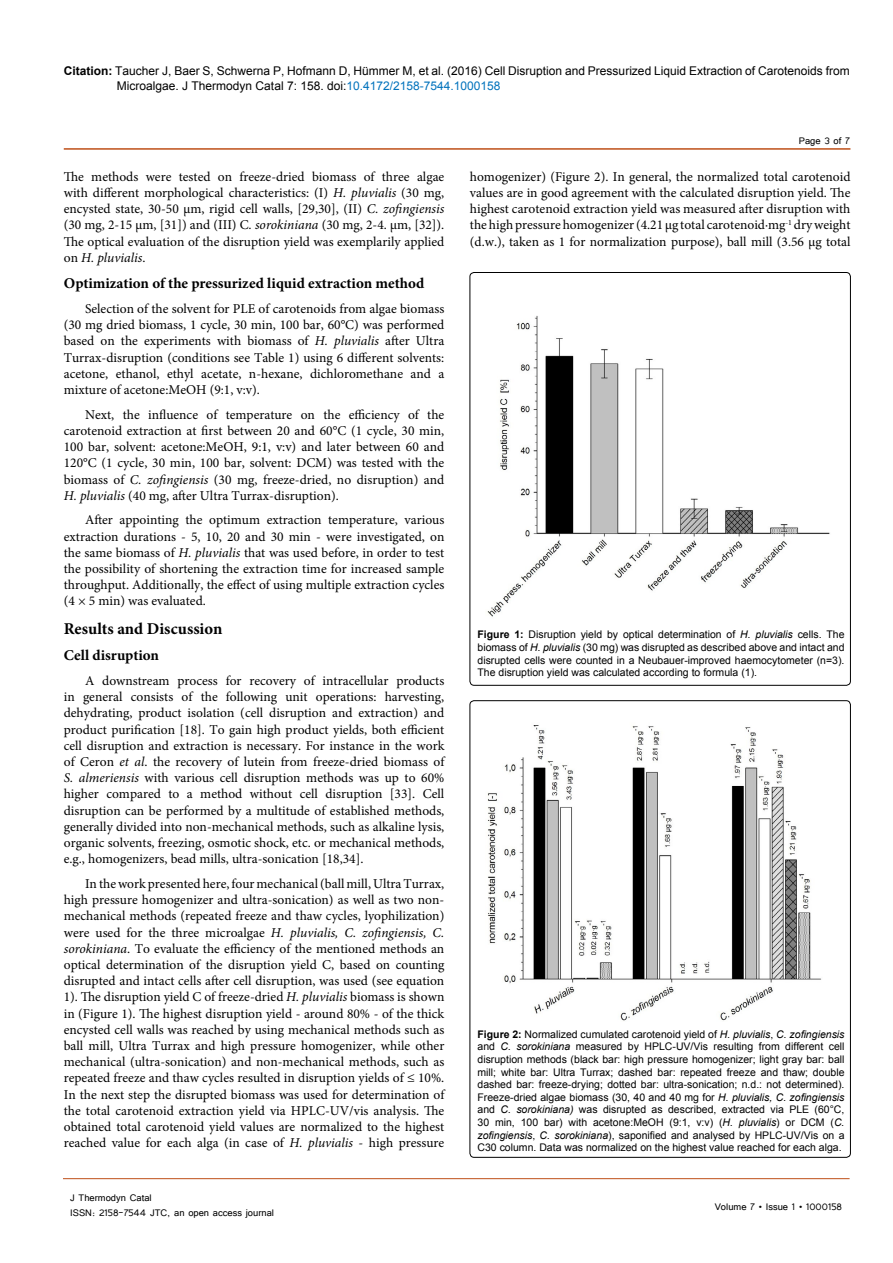
<style>
.page{position:relative;width:893px;height:1263px;background:#fff}
.page>*{position:absolute;margin:0;border:0;box-sizing:border-box;transform-origin:0 0}
.Side-hedding{font:700 16.5px "Minion Pro";color:#000}
.Sub-Side_Hedding{font:700 15px "Minion Pro";color:#000}
.Default{font:13.5px/16.2px "Minion Pro";color:#000;text-align:justify}
.t1{font:12px/15px "Arial";color:#000}
.t2{font:12px/14.4px "Tunga";color:#000}
.t3{font:10.5px/12.6px "Arial";color:#000;text-align:justify}
.s1{font-weight:700}
.s2{color:#0072bc}
.s3{font-style:italic}
</style>
<div class="page">
<hr style="left:64px;top:148px;width:786px;height:2px;background:#be4f18">
<hr style="left:63px;top:1178px;width:787px;height:1px;background:#be4f18">
<div style="left:470px;top:272px;width:380px;height:413px;border:1px solid #000;border-radius:4px"></div>
<img style="left:487px;top:316px;width:343px;height:301px">
<img style="left:487px;top:725px;width:334px;height:296px">
<p class="t1" style="left:117px;top:64px;width:734px;text-indent:-53px"><span class="s1">Citation:</span> Taucher J, Baer S, Schwerna P, Hofmann D, Hümmer M, et al. (2016) Cell Disruption and Pressurized Liquid Extraction of Carotenoids from<br>Microalgae. J Thermodyn Catal 7: 158. doi:<span class="s2">10.4172/2158-7544.1000158</span></p>
<p class="Default" style="left:64px;top:168px;width:382px">The methods were tested on freeze-dried biomass of three algae with different morphological characteristics: (I) <span class="s3">H. pluvialis</span> (30 mg, encysted state, 30-50 µm, rigid cell walls, [29,30], (II) <span class="s3">C. zofingiensis </span>(30 mg, 2‑15 µm, [31]) and (III) C<span class="s3">. sorokiniana</span> (30 mg, 2-4. µm, [32]).<br>The optical evaluation of the disruption yield was exemplarily applied on <span class="s3">H. pluvialis</span>.</p>
<p class="Sub-Side_Hedding" style="left:64px;top:273px;width:362px">Optimization of the pressurized liquid extraction method</p>
<p class="Default" style="left:64px;top:301px;width:382px;text-indent:21px">Selection of the solvent for PLE of carotenoids from algae biomass (30 mg dried biomass, 1 cycle, 30 min, 100 bar, 60°C) was performed based on the experiments with biomass of <span class="s3">H. pluvialis</span> after Ultra Turrax-disruption (conditions see Table 1) using 6 different solvents: acetone, ethanol, ethyl acetate, n‑hexane, dichloromethane and a mixture of acetone:MeOH (9:1, v:v).</p>
<p class="Default" style="left:64px;top:406px;width:382px;text-indent:21px">Next, the influence of temperature on the efficiency of the carotenoid extraction at first between 20 and 60°C (1 cycle, 30 min, 100 bar, solvent: acetone:MeOH, 9:1, v:v) and later between 60 and 120°C (1 cycle, 30 min, 100 bar, solvent: DCM) was tested with the biomass of <span class="s3">C. zofingiensis</span> (30 mg, freeze-dried, no disruption) and <span class="s3">H. pluvialis</span> (40 mg, after Ultra Turrax-disruption).</p>
<p class="Default" style="left:64px;top:512px;width:382px;text-indent:21px">After appointing the optimum extraction temperature, various extraction durations - 5, 10, 20 and 30 min - were investigated, on the same biomass of <span class="s3">H. pluvialis</span> that was used before, in order to test the possibility of shortening the extraction time for increased sample throughput. Additionally, the effect of using multiple extraction cycles (4 × 5 min) was evaluated.</p>
<p class="Side-hedding" style="left:64px;top:617px;width:160px">Results and Discussion</p>
<p class="Sub-Side_Hedding" style="left:64px;top:645px;width:97px">Cell disruption</p>
<p class="Default" style="left:64px;top:673px;width:382px;text-indent:21px">A downstream process for recovery of intracellular products in general consists of the following unit operations: harvesting, dehydrating, product isolation (cell disruption and extraction) and product purification [18]. To gain high product yields, both efficient cell disruption and extraction is necessary. For instance in the work of Ceron <span class="s3">et al</span>. the recovery of lutein from freeze-dried biomass of <span class="s3">S. almeriensis</span> with various cell disruption methods was up to 60% higher compared to a method without cell disruption [33]. Cell disruption can be performed by a multitude of established methods, generally divided into non-mechanical methods, such as alkaline lysis, organic solvents, freezing, osmotic shock, etc. or mechanical methods, e.g., homogenizers, bead mills, ultra-sonication [18,34].</p>
<p class="Default" style="left:64px;top:875px;width:382px;text-indent:21px">In the work presented here, four mechanical (ball mill, Ultra Turrax, high pressure homogenizer and ultra-sonication) as well as two non&shy;mechanical methods (repeated freeze and thaw cycles, lyophilization) were used for the three microalgae <span class="s3">H. pluvialis, C. zofingiensis, C. sorokiniana</span>. To evaluate the efficiency of the mentioned methods an optical determination of the disruption yield C, based on counting disrupted and intact cells after cell disruption, was used (see equation 1). The disruption yield C of freeze-dried <span class="s3">H. pluvialis</span> biomass is shown in (Figure 1). The highest disruption yield - around 80% - of the thick encysted cell walls was reached by using mechanical methods such as ball mill, Ultra Turrax and high pressure homogenizer, while other mechanical (ultra-sonication) and non-mechanical methods, such as repeated freeze and thaw cycles resulted in disruption yields of ≤ 10%.<br>In the next step the disrupted biomass was used for determination of the total carotenoid extraction yield via HPLC-UV/vis analysis. The obtained total carotenoid yield values are normalized to the highest reached value for each alga (in case of <span class="s3">H. pluvialis</span> - high pressure</p>
<p class="t2" style="left:70px;top:1190px;width:205px">J Thermodyn Catal<br>ISSN: 2158-7544 JTC, an open access journal</p>
<p class="t2" style="left:799px;top:133px;width:53px">Page 3 of 7</p>
<p class="Default" style="left:470px;top:168px;width:382px">homogenizer) (Figure 2). In general, the normalized total carotenoid values are in good agreement with the calculated disruption yield. The highest carotenoid extraction yield was measured after disruption with the high pressure homogenizer (4.21 µg total carotenoid·mg<sup>-1</sup> dry weight (d.w.), taken as 1 for normalization purpose), ball mill (3.56 µg total</p>
<p class="t3" style="left:477px;top:628px;width:368px"><span class="s1">Figure 1:</span> Disruption yield by optical determination of <span class="s3">H. pluvialis</span> cells. The biomass of <span class="s3">H. pluvialis</span> (30 mg) was disrupted as described above and intact and disrupted cells were counted in a Neubauer-improved haemocytometer (n=3).<br>The disruption yield was calculated according to formula (1).</p>
<p class="t3" style="left:477px;top:1028px;width:368px"><span class="s1">Figure 2:</span> Normalized cumulated carotenoid yield of <span class="s3">H. pluvialis</span>, <span class="s3">C. zofingiensis </span>and <span class="s3">C. sorokiniana</span> measured by HPLC-UV/Vis resulting from different cell disruption methods (black bar: high pressure homogenizer; light gray bar: ball mill; white bar: Ultra Turrax; dashed bar: repeated freeze and thaw; double dashed bar: freeze-drying; dotted bar: ultra-sonication; n.d.: not determined).<br>Freeze-dried algae biomass (30, 40 and 40 mg for <span class="s3">H. pluvialis, C. zofingiensis </span>and <span class="s3">C. sorokiniana)</span> was disrupted as described, extracted via PLE (60°C, 30 min, 100 bar) with acetone:MeOH (9:1, v:v) (<span class="s3">H. pluvialis</span>) or DCM (<span class="s3">C. zofingiensis</span>, <span class="s3">C. sorokiniana</span>), saponified and analysed by HPLC-UV/Vis on a C30 column. Data was normalized on the highest value reached for each alga.</p>
<p class="t2" style="left:715px;top:1199px;width:129px">Volume 7 • Issue 1 • 1000158</p>
</div>
